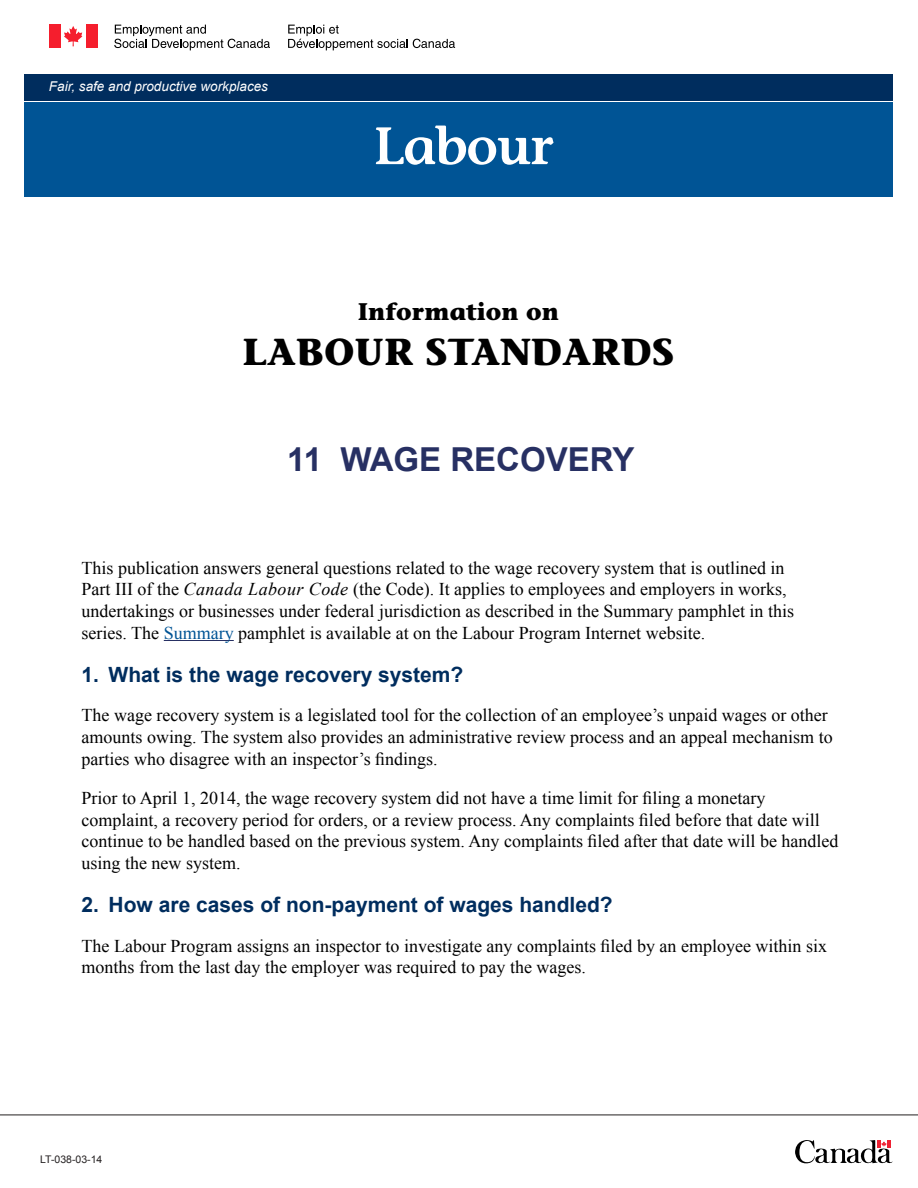
<style>
.page{position:relative;width:918px;height:1188px;background:#fff}
.page>*{position:absolute;margin:0;border:0;box-sizing:border-box;transform-origin:0 0}
.t1{font:600 52.5px "Stone Informal Std";letter-spacing:-.025em;color:#fff}
.t2{font:700 37.5px "Stone Informal Std";color:#000}
.Heading_1{font:700 33px "Arial";color:#273063}
.t3{font:700 24px "Stone Informal Std";color:#000}
.t4{font:700 21px "Arial";color:#002d5e}
.Body_text{font:18px/21.6px "Times New Roman";color:#000}
.t5{font:italic 13.5px "Arial";color:#fff}
.t6{font:10.5px "Arial";color:#231f20}
.s1{font-style:italic}
.s2{color:#005495}
</style>
<div class="page">
<hr style="left:164px;top:640px;width:70px;height:1px;background:#273063">
<div style="left:24px;top:74px;width:869px;height:26px;background:#002d5e"></div>
<div style="left:24px;top:103px;width:869px;height:94px;background:#005495"></div>
<div style="left:49px;top:24px;width:11px;height:24px;background:#f51e2d"></div>
<div style="left:86px;top:24px;width:11px;height:24px;background:#f51e2d"></div>
<svg style="left:64px;top:26px;width:18px;height:20px"></svg>
<svg style="left:288px;top:25px;width:167px;height:25px"></svg>
<svg style="left:114px;top:25px;width:156px;height:25px"></svg>
<hr style="left:0;top:1115px;width:918px;height:1px;background:#231f20">
<svg style="left:795px;top:1140px;width:98px;height:24px"></svg>
<p class="t5" style="left:49px;top:78px;width:221px">Fair, safe and productive workplaces</p>
<h1 class="t1" style="left:373px;top:115px;width:182px">Labour</h1>
<h3 class="t3" style="left:358px;top:297px;width:203px">Information on</h3>
<h2 class="t2" style="left:242px;top:329px;width:433px">LABOUR STANDARDS</h2>
<p class="Heading_1" style="left:287px;top:438px;width:349px">11 WAGE RECOVERY</p>
<p class="Body_text" style="left:82px;top:557px;width:714px">This publication answers general questions related to the wage recovery system that is outlined in Part III of the <span class="s1">Canada Labour Code</span> (the Code). It applies to employees and employers in works, undertakings or businesses under federal jurisdiction as described in the Summary pamphlet in this series. The <span class="s2">Summary</span> pamphlet is available at on the Labour Program Internet website.</p>
<p class="t4" style="left:82px;top:661px;width:383px">1. What is the wage recovery system?</p>
<p class="Body_text" style="left:82px;top:704px;width:753px">The wage recovery system is a legislated tool for the collection of an employee’s unpaid wages or other amounts owing. The system also provides an administrative review process and an appeal mechanism to parties who disagree with an inspector’s findings.</p>
<p class="Body_text" style="left:82px;top:787px;width:758px">Prior to April 1, 2014, the wage recovery system did not have a time limit for filing a monetary complaint, a recovery period for orders, or a review process. Any complaints filed before that date will continue to be handled based on the previous system. Any complaints filed after that date will be handled using the new system.</p>
<p class="t4" style="left:82px;top:891px;width:533px">2. How are cases of non-payment of wages handled?</p>
<p class="Body_text" style="left:82px;top:935px;width:747px">The Labour Program assigns an inspector to investigate any complaints filed by an employee within six months from the last day the employer was required to pay the wages.</p>
<p class="t6" style="left:40px;top:1153px;width:64px">LT-038-03-14</p>
</div>
